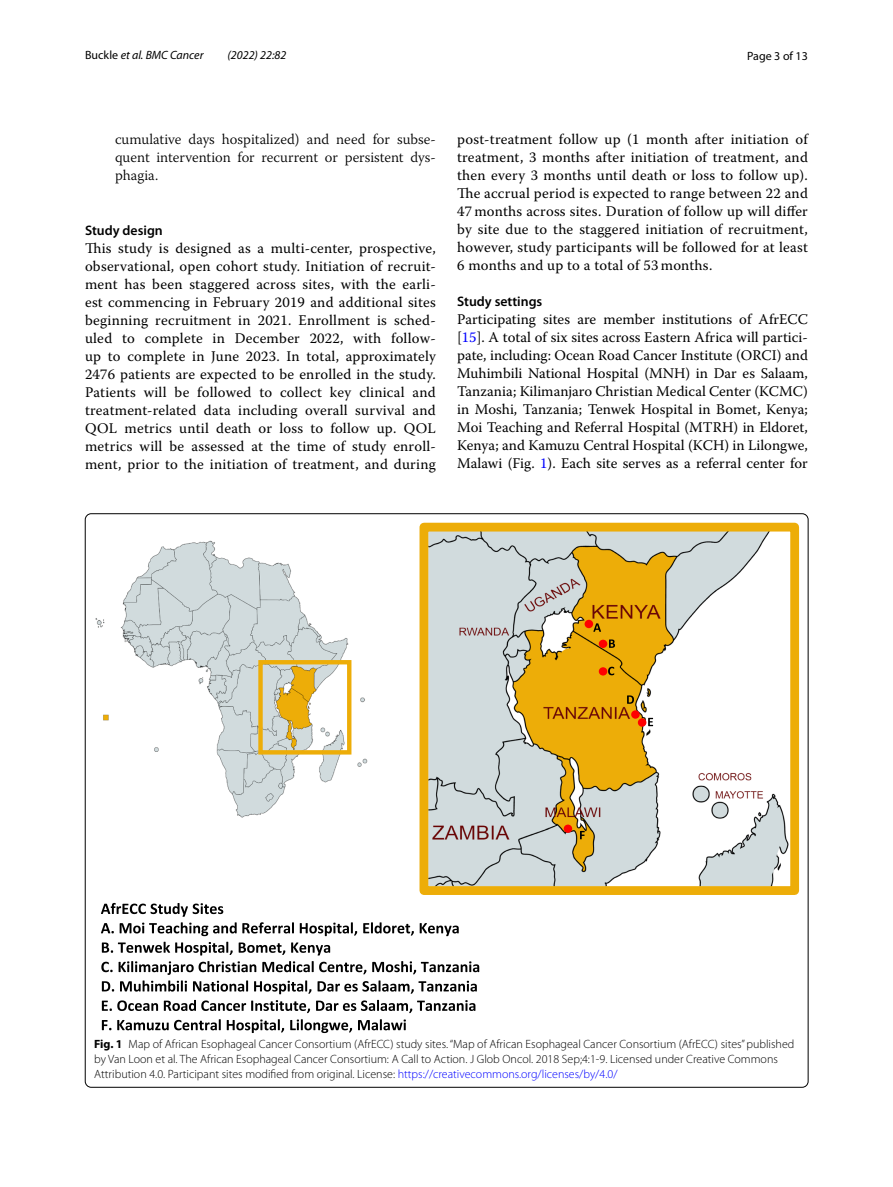
<style>
.page{position:relative;width:893px;height:1187px;background:#fff}
.page>*{position:absolute;margin:0;border:0;box-sizing:border-box;transform-origin:0 0}
.t1{font:14.7px/18px "Warnock Pro";letter-spacing:.015em;color:#000;text-align:justify}
.t2{font:300 14.7px/18px "Warnock Pro";color:#000;text-align:justify}
.t3{font:600 13.8px "Myriad Pro";color:#000}
.t4{font:300 12px/15px "Myriad Pro";color:#000}
.t5{font:italic 12px "Myriad Pro";color:#000}
.t6{font:12px "Myriad Pro";color:#000}
.s1{font-style:normal}
.s2{color:#00f}
.s3{font-weight:700}
</style>
<div class="page">
<img style="left:95px;top:532px;width:694px;height:352px">
<svg style="left:101px;top:902px;width:122px;height:14px"></svg>
<svg style="left:101px;top:922px;width:358px;height:33px"></svg>
<svg style="left:101px;top:961px;width:378px;height:13px"></svg>
<svg style="left:102px;top:980px;width:375px;height:33px"></svg>
<svg style="left:102px;top:1019px;width:304px;height:13px"></svg>
<div style="left:258px;top:660px;width:93px;height:94px;border:4px solid #edad08"></div>
<div style="left:419px;top:522px;width:380px;height:372px;border:9px solid #edad08"></div>
<div style="left:585px;top:619px;width:8px;height:9px;background:#f00;border-radius:50%"></div>
<div style="left:599px;top:639px;width:8px;height:9px;background:#f00;border-radius:50%"></div>
<div style="left:599px;top:667px;width:8px;height:8px;background:#f00;border-radius:50%"></div>
<div style="left:631px;top:710px;width:9px;height:8px;background:#f00;border-radius:50%"></div>
<div style="left:638px;top:718px;width:8px;height:8px;background:#f00;border-radius:50%"></div>
<div style="left:564px;top:824px;width:8px;height:8px;background:#f00;border-radius:50%"></div>
<svg style="left:593px;top:623px;width:8px;height:8px"></svg>
<svg style="left:609px;top:639px;width:6px;height:8px"></svg>
<svg style="left:608px;top:666px;width:6px;height:9px"></svg>
<svg style="left:627px;top:695px;width:7px;height:8px"></svg>
<svg style="left:648px;top:717px;width:5px;height:9px"></svg>
<svg style="left:580px;top:830px;width:5px;height:9px"></svg>
<p class="t5" style="left:85px;top:48px;width:120px"><span class="s1">Buckle</span> et al. BMC Cancer</p>
<p class="t5" style="left:228px;top:48px;width:60px">(2022) 22:82</p>
<p class="t6" style="left:747px;top:48px;width:62px">Page 3 of 13</p>
<p class="t2" style="left:115px;top:130px;width:322px">cumulative days hospitalized) and need for subse&shy;quent intervention for recurrent or persistent dys&shy;phagia.</p>
<p class="t3" style="left:85px;top:221px;width:79px">Study design</p>
<p class="t1" style="left:85px;top:238px;width:352px">This study is designed as a multi-center, prospective, observational, open cohort study. Initiation of recruit&shy;ment has been staggered across sites, with the earli&shy;est commencing in February 2019 and additional sites beginning recruitment in 2021. Enrollment is sched&shy;uled to complete in December 2022, with follow&shy;up to complete in June 2023. In total, approximately 2476 patients are expected to be enrolled in the study.<br>Patients will be followed to collect key clinical and treatment-related data including overall survival and QOL metrics until death or loss to follow up. QOL metrics will be assessed at the time of study enroll&shy;ment, prior to the initiation of treatment, and during</p>
<p class="t1" style="left:457px;top:130px;width:352px">post-treatment follow up (1 month after initiation of treatment, 3 months after initiation of treatment, and then every 3 months until death or loss to follow up).<br>The accrual period is expected to range between 22 and 47 months across sites. Duration of follow up will differ by site due to the staggered initiation of recruitment, however, study participants will be followed for at least 6 months and up to a total of 53 months.</p>
<p class="t3" style="left:457px;top:292px;width:87px">Study settings</p>
<p class="t1" style="left:457px;top:310px;width:352px">Participating sites are member institutions of AfrECC [<span class="s2">15</span>]. A total of six sites across Eastern Africa will partici&shy;pate, including: Ocean Road Cancer Institute (ORCI) and Muhimbili National Hospital (MNH) in Dar es Salaam, Tanzania; Kilimanjaro Christian Medical Center (KCMC) in Moshi, Tanzania; Tenwek Hospital in Bomet, Kenya; Moi Teaching and Referral Hospital (MTRH) in Eldoret, Kenya; and Kamuzu Central Hospital (KCH) in Lilongwe, Malawi (Fig. <span class="s2">1</span>). Each site serves as a referral center for</p>
<p class="t4" style="left:94px;top:1036px;width:702px"><span class="s3">Fig. 1</span> Map of African Esophageal Cancer Consortium (AfrECC) study sites. “Map of African Esophageal Cancer Consortium (AfrECC) sites” published by Van Loon et al. The African Esophageal Cancer Consortium: A Call to Action. J Glob Oncol. 2018 Sep;4:1-9. Licensed under Creative Commons<br>Attribution 4.0. Participant sites modified from original. License: <span class="s2">https://creativecommons.org/licenses/by/4.0/</span></p>
</div>
